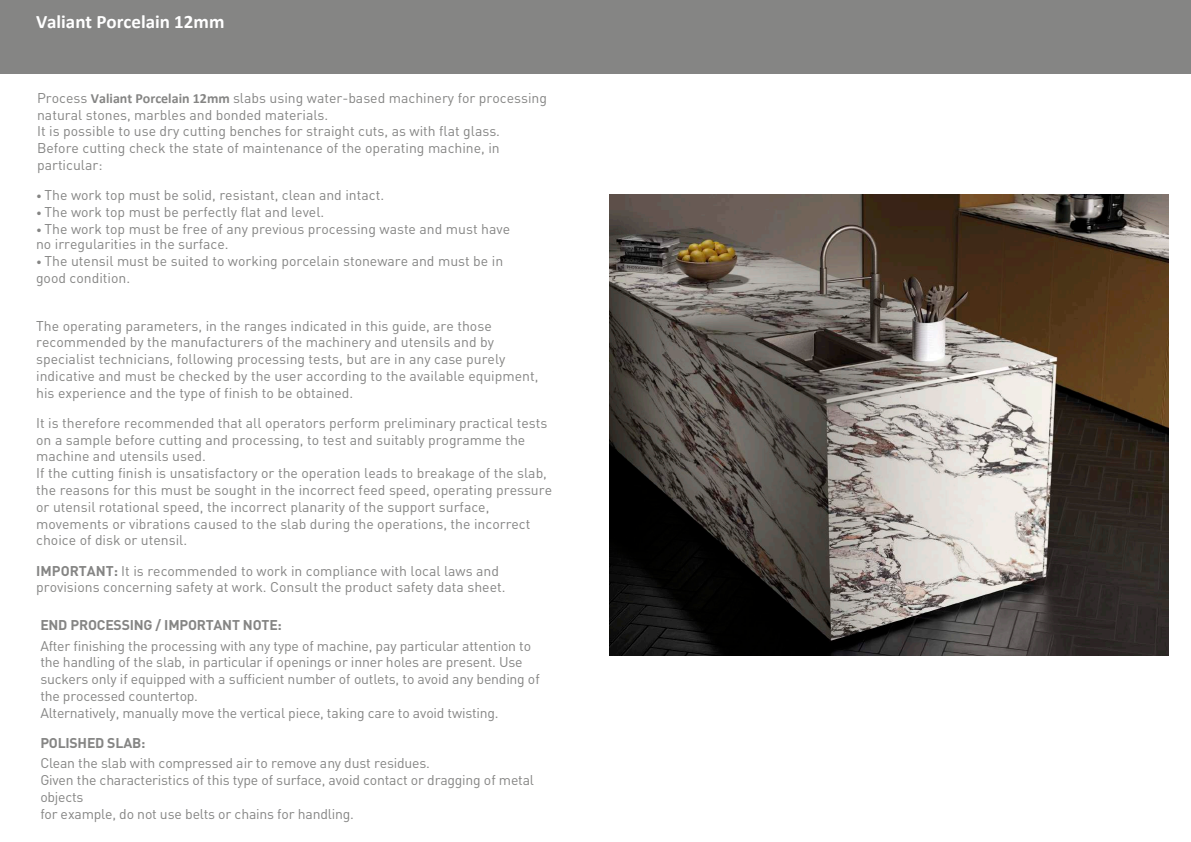
<style>
.page{position:relative;width:1191px;height:842px;background:#fff}
.page>*{position:absolute;margin:0;border:0;box-sizing:border-box;transform-origin:0 0}
.t1{font:700 19px "Calibri";color:#fff}
.t2{font:14px/16.8px "DIN";color:#858584}
.t3{font:700 14px "DIN";letter-spacing:-.015em;color:#858584}
.s1{font-family:"Calibri";font-weight:700}
.s2{font-size:11px}
.s3{font-weight:700}
</style>
<div class="page">
<div style="left:0;top:0;width:1191px;height:74px;background:#858584"></div>
<img style="left:609px;top:194px;width:559px;height:462px">
<h1 class="t1" style="left:36px;top:8px;width:190px">Valiant Porcelain 12mm</h1>
<p class="t2" style="left:37px;top:89px;width:511px">Process <span class="s1">Valiant Porcelain 12mm</span> slabs using water-based machinery for processing natural stones, marbles and bonded materials.<br>It is possible to use dry cutting benches for straight cuts, as with flat glass.<br>Before cutting check the state of maintenance of the operating machine, in particular:</p>
<p class="t2" style="left:36px;top:186px;width:349px"><span class="s2">•</span> The work top must be solid, resistant, clean and intact.</p>
<p class="t2" style="left:36px;top:203px;width:290px"><span class="s2">•</span> The work top must be perfectly flat and level.</p>
<p class="t2" style="left:36px;top:221px;width:475px;line-height:15.6px"><span class="s2">•</span> The work top must be free of any previous processing waste and must have no irregularities in the surface.</p>
<p class="t2" style="left:36px;top:252px;width:469px"><span class="s2">•</span> The utensil must be suited to working porcelain stoneware and must be in good condition.</p>
<p class="t2" style="left:36px;top:317px;width:504px">The operating parameters, in the ranges indicated in this guide, are those recommended by the manufacturers of the machinery and utensils and by specialist technicians, following processing tests, but are in any case purely indicative and must be checked by the user according to the available equipment, his experience and the type of finish to be obtained.</p>
<p class="t2" style="left:36px;top:414px;width:517px">It is therefore recommended that all operators perform preliminary practical tests on a sample before cutting and processing, to test and suitably programme the machine and utensils used.<br>If the cutting finish is unsatisfactory or the operation leads to breakage of the slab, the reasons for this must be sought in the incorrect feed speed, operating pressure or utensil rotational speed, the incorrect planarity of the support surface, movements or vibrations caused to the slab during the operations, the incorrect choice of disk or utensil.</p>
<p class="t2" style="left:36px;top:562px;width:471px;line-height:16.5px"><span class="s3">IMPORTANT:</span> It is recommended to work in compliance with local laws and provisions concerning safety at work. Consult the product safety data sheet.</p>
<p class="t3" style="left:40px;top:616px;width:243px">END PROCESSING / IMPORTANT NOTE:</p>
<p class="t2" style="left:40px;top:637px;width:501px">After finishing the processing with any type of machine, pay particular attention to the handling of the slab, in particular if openings or inner holes are present. Use suckers only if equipped with a sufficient number of outlets, to avoid any bending of the processed countertop.<br>Alternatively, manually move the vertical piece, taking care to avoid twisting.</p>
<p class="t3" style="left:40px;top:734px;width:107px">POLISHED SLAB:</p>
<p class="t2" style="left:40px;top:755px;width:495px">Clean the slab with compressed air to remove any dust residues.<br>Given the characteristics of this type of surface, avoid contact or dragging of metal objects<br>for example, do not use belts or chains for handling.</p>
</div>
